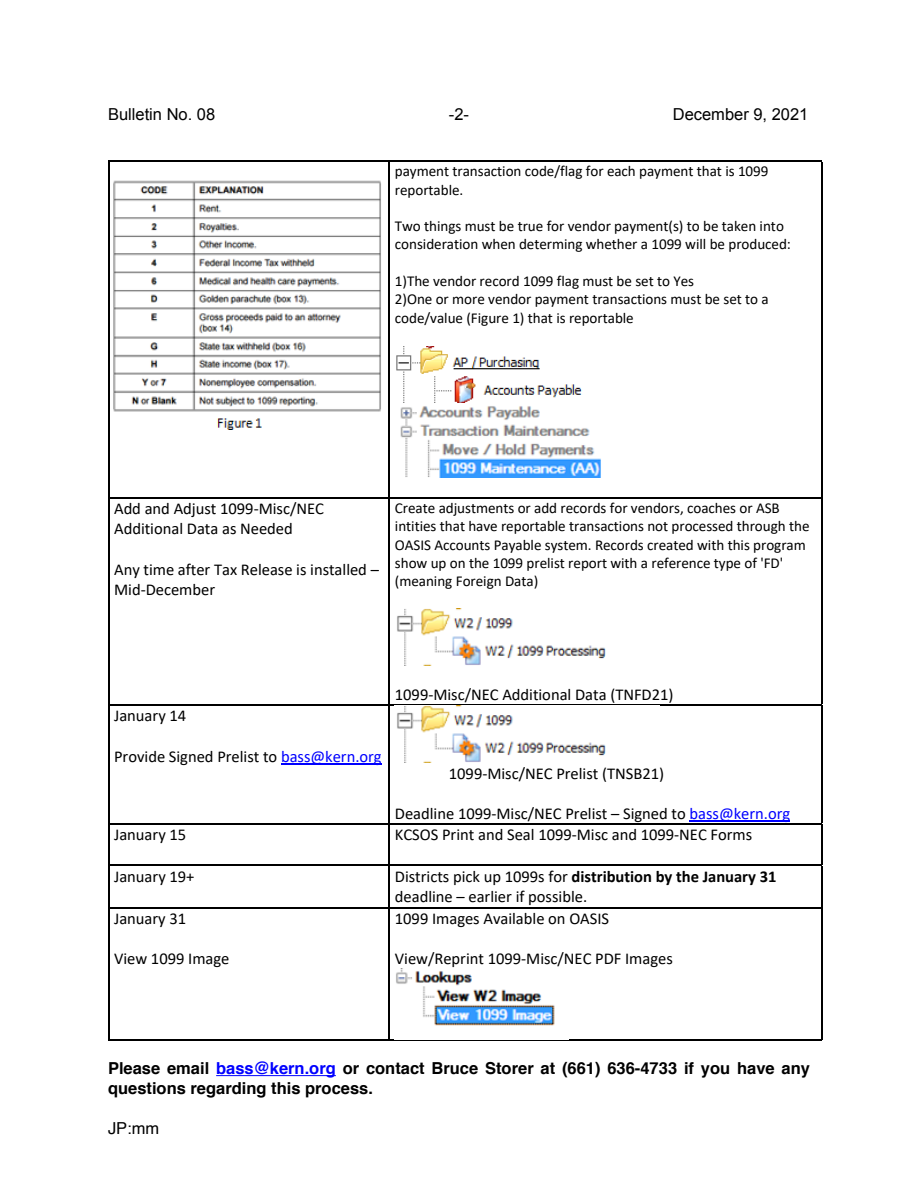
<style>
.page{position:relative;width:918px;height:1188px;background:#fff}
.page>*{position:absolute;margin:0;border:0;box-sizing:border-box;transform-origin:0 0}
.t1{font:16.5px/20.1px "Calibri";color:#000}
.t2{font:700 16.5px/19.8px "Helvetica";color:#000}
.t3{font:16.5px "Arial";color:#000}
.t4{font:16.5px "Helvetica";color:#000}
.t5{font:15.15px/18.3px "Calibri";letter-spacing:-.005em;color:#000}
.s1{color:#00f}
.s2{font-weight:700}
</style>
<div class="page">
<hr style="left:109px;top:161px;width:280px;height:1px;background:#000">
<hr style="left:390px;top:161px;width:432px;height:1px;background:#000">
<hr style="left:108px;top:162px;width:1px;height:335px;background:#000">
<hr style="left:389px;top:162px;width:1px;height:335px;background:#000">
<hr style="left:822px;top:162px;width:1px;height:335px;background:#000">
<hr style="left:109px;top:497px;width:280px;height:1px;background:#000">
<hr style="left:390px;top:497px;width:432px;height:1px;background:#000">
<hr style="left:108px;top:498px;width:1px;height:206px;background:#000">
<hr style="left:389px;top:498px;width:1px;height:206px;background:#000">
<hr style="left:822px;top:498px;width:1px;height:206px;background:#000">
<hr style="left:281px;top:763px;width:101px;height:2px;background:#00f">
<hr style="left:689px;top:821px;width:101px;height:1px;background:#00f">
<hr style="left:109px;top:704px;width:280px;height:1px;background:#000">
<hr style="left:390px;top:704px;width:432px;height:1px;background:#000">
<hr style="left:108px;top:705px;width:1px;height:118px;background:#000">
<hr style="left:389px;top:705px;width:1px;height:118px;background:#000">
<hr style="left:822px;top:705px;width:1px;height:118px;background:#000">
<hr style="left:109px;top:823px;width:280px;height:1px;background:#000">
<hr style="left:390px;top:823px;width:432px;height:1px;background:#000">
<hr style="left:108px;top:824px;width:1px;height:41px;background:#000">
<hr style="left:389px;top:824px;width:1px;height:41px;background:#000">
<hr style="left:822px;top:824px;width:1px;height:41px;background:#000">
<hr style="left:109px;top:865px;width:280px;height:1px;background:#000">
<hr style="left:390px;top:865px;width:432px;height:1px;background:#000">
<hr style="left:108px;top:866px;width:1px;height:41px;background:#000">
<hr style="left:389px;top:866px;width:1px;height:41px;background:#000">
<hr style="left:822px;top:866px;width:1px;height:41px;background:#000">
<hr style="left:109px;top:907px;width:280px;height:1px;background:#000">
<hr style="left:390px;top:907px;width:432px;height:1px;background:#000">
<hr style="left:108px;top:908px;width:1px;height:132px;background:#000">
<hr style="left:109px;top:1040px;width:280px;height:1px;background:#000">
<hr style="left:389px;top:908px;width:1px;height:132px;background:#000">
<hr style="left:390px;top:1040px;width:432px;height:1px;background:#000">
<hr style="left:822px;top:908px;width:1px;height:132px;background:#000">
<img style="left:396px;top:347px;width:186px;height:56px">
<img style="left:400px;top:406px;width:201px;height:71px">
<img style="left:397px;top:608px;width:209px;height:58px">
<img style="left:397px;top:705px;width:209px;height:58px">
<img style="left:396px;top:969px;width:159px;height:57px">
<img style="left:113px;top:180px;width:268px;height:249px">
<hr style="left:216px;top:1075px;width:120px;height:1px;background:#00f">
<p class="t3" style="left:108px;top:103px;width:109px">Bulletin No. 08</p>
<p class="t3" style="left:449px;top:103px;width:22px">-2-</p>
<p class="t3" style="left:673px;top:103px;width:137px">December 9, 2021</p>
<p class="t5" style="left:395px;top:162px;width:375px">payment transaction code/flag for each payment that is 1099 reportable.</p>
<p class="t5" style="left:395px;top:217px;width:398px">Two things must be true for vendor payment(s) to be taken into consideration when determing whether a 1099 will be produced:</p>
<p class="t5" style="left:395px;top:271px;width:375px">1)The vendor record 1099 flag must be set to Yes<br>2)One or more vendor payment transactions must be set to a code/value (Figure 1) that is reportable</p>
<p class="t1" style="left:114px;top:498px;width:211px">Add and Adjust 1099-Misc/NEC<br>Additional Data as Needed</p>
<p class="t1" style="left:114px;top:559px;width:267px">Any time after Tax Release is installed –<br>Mid-December</p>
<p class="t5" style="left:395px;top:498px;width:416px">Create adjustments or add records for vendors, coaches or ASB intities that have reportable transactions not processed through the OASIS Accounts Payable system. Records created with this program show up on the 1099 prelist report with a reference type of 'FD' (meaning Foreign Data)</p>
<p class="t1" style="left:114px;top:705px;width:74px">January 14</p>
<p class="t1" style="left:114px;top:746px;width:269px">Provide Signed Prelist to <span class="s1">bass@kern.org</span></p>
<p class="t1" style="left:395px;top:684px;width:280px">1099-Misc/NEC Additional Data (TNFD21)</p>
<p class="t1" style="left:449px;top:763px;width:217px">1099-Misc/NEC Prelist (TNSB21)</p>
<p class="t1" style="left:395px;top:803px;width:397px">Deadline 1099-Misc/NEC Prelist – Signed to <span class="s1">bass@kern.org</span></p>
<p class="t1" style="left:114px;top:824px;width:74px">January 15</p>
<p class="t1" style="left:395px;top:824px;width:359px">KCSOS Print and Seal 1099-Misc and 1099-NEC Forms</p>
<p class="t1" style="left:114px;top:866px;width:82px">January 19+</p>
<p class="t1" style="left:395px;top:866px;width:383px">Districts pick up 1099s for <span class="s2">distribution by the January 31 </span>deadline – earlier if possible.</p>
<p class="t1" style="left:114px;top:908px;width:74px">January 31</p>
<p class="t1" style="left:114px;top:948px;width:117px">View 1099 Image</p>
<p class="t1" style="left:395px;top:908px;width:216px">1099 Images Available on OASIS</p>
<p class="t1" style="left:395px;top:948px;width:279px">View/Reprint 1099-Misc/NEC PDF Images</p>
<p class="t2" style="left:108px;top:1059px;width:703px">Please email <span class="s1">bass@kern.org</span> or contact Bruce Storer at (661) 636-4733 if you have any questions regarding this process.</p>
<p class="t4" style="left:108px;top:1115px;width:53px">JP:mm</p>
</div>
